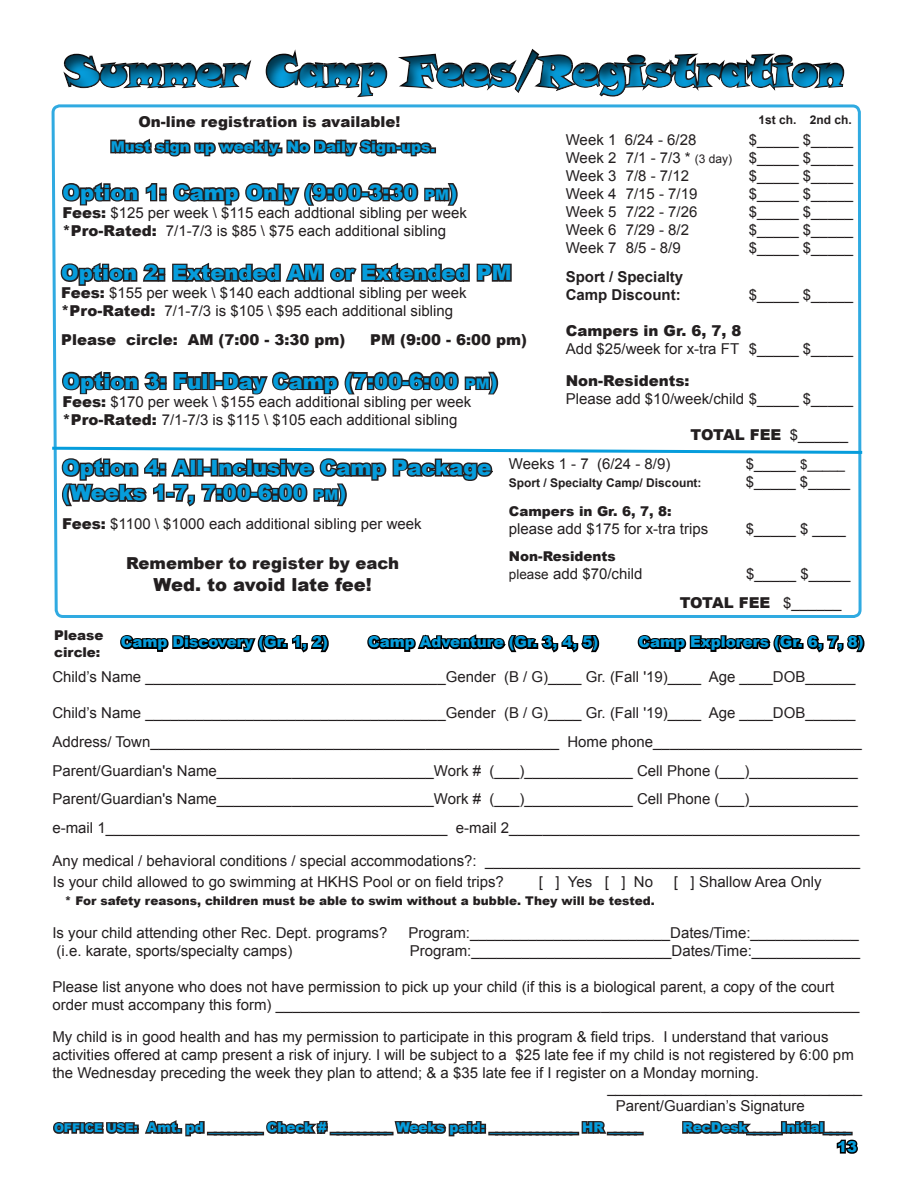
<style>
.page{position:relative;width:918px;height:1188px;background:#fff}
.page>*{position:absolute;margin:0;border:0;box-sizing:border-box;transform-origin:0 0}
.t1{font:42px "Snap ITC";color:#069ddc}
.t2{font:900 21px/25.2px "Arial";color:#069ddc}
.t3{font:900 18px "Arial";color:#231f20}
.t4{font:900 16.5px "Arial";color:#231f20}
.No{font:15px/18px "Arial";color:#231f20}
.No-2{font:900 15px "Arial";color:#231f20}
.No-3{font:900 15px "Arial";color:#069ddc}
.No-4{font:700 15px "Arial";color:#231f20}
.t5{font:900 13.5px "Arial";color:#069ddc}
.No-5{font:900 13.5px "Arial";color:#231f20}
.No-6{font:900 12px "Arial";color:#231f20}
.No-7{font:700 12px "Arial";color:#231f20}
.s1{font-size:14.7px}
.s2{font-weight:900}
.s3{font-size:12px}
.s4{font-weight:400}
.s5{font-size:13.5px}
</style>
<div class="page">
<svg style="left:51px;top:110px;width:811px;height:508px"></svg>
<svg style="left:60px;top:180px;width:99px;height:27px"></svg>
<div style="left:159px;top:187px;width:8px;height:8px;border:3px solid #231f20"></div>
<div style="left:159px;top:194px;width:8px;height:7px;border:3px solid #231f20"></div>
<svg style="left:171px;top:168px;width:288px;height:44px"></svg>
<svg style="left:59px;top:260px;width:102px;height:27px"></svg>
<div style="left:158px;top:268px;width:7px;height:7px;border:3px solid #231f20"></div>
<div style="left:158px;top:275px;width:7px;height:7px;border:3px solid #231f20"></div>
<svg style="left:171px;top:245px;width:342px;height:41px"></svg>
<svg style="left:60px;top:369px;width:102px;height:27px"></svg>
<div style="left:159px;top:376px;width:8px;height:7px;border:3px solid #231f20"></div>
<div style="left:159px;top:383px;width:8px;height:7px;border:3px solid #231f20"></div>
<svg style="left:172px;top:371px;width:31px;height:22px"></svg>
<div style="left:201px;top:372px;width:8px;height:18px;border:3px solid #231f20"></div>
<div style="left:208px;top:372px;width:8px;height:18px;border:3px solid #231f20"></div>
<div style="left:214px;top:380px;width:9px;height:6px;border:3px solid #231f20"></div>
<svg style="left:221px;top:357px;width:279px;height:44px"></svg>
<svg style="left:120px;top:635px;width:209px;height:18px"></svg>
<svg style="left:367px;top:634px;width:233px;height:19px"></svg>
<svg style="left:637px;top:635px;width:228px;height:18px"></svg>
<svg style="left:51px;top:445px;width:812px;height:63px"></svg>
<svg style="left:53px;top:1120px;width:591px;height:17px"></svg>
<div style="left:48px;top:37px;width:862px;height:73px;background:#231f20;opacity:.75"></div>
<svg style="left:682px;top:1120px;width:176px;height:34px"></svg>
<svg style="left:109px;top:120px;width:327px;height:40px"></svg>
<h1 class="t1" style="left:65px;top:43px;width:780px">Summer Camp Fees/Registration</h1>
<p class="No-2" style="left:138px;top:111px;width:264px">On-line registration is available!</p>
<p class="No-3" style="left:111px;top:136px;width:326px">Must sign up weekly. No Daily Sign-ups.</p>
<p class="t2" style="left:63px;top:179px;width:396px">Option 1: Camp Only (9:00-3:30 <span class="s1">PM</span>)</p>
<p class="No" style="left:63px;top:204px;width:406px"><span class="s2">Fees:</span> $125 per week \ $115 each addtional sibling per week</p>
<p class="No" style="left:63px;top:222px;width:385px"><span class="s2">*Pro-Rated:</span> 7/1-7/3 is $85 \ $75 each additional sibling</p>
<p class="t2" style="left:61px;top:259px;width:452px">Option 2: Extended AM or Extended PM</p>
<p class="No" style="left:61px;top:284px;width:407px"><span class="s2">Fees:</span> $155 per week \ $140 each addtional sibling per week</p>
<p class="No" style="left:61px;top:302px;width:393px"><span class="s2">*Pro-Rated:</span> 7/1-7/3 is $105 \ $95 each additional sibling</p>
<p class="No-2" style="left:61px;top:329px;width:286px">Please circle: AM (7:00 - 3:30 pm)</p>
<p class="No-2" style="left:370px;top:329px;width:158px">PM (9:00 - 6:00 pm)</p>
<p class="t2" style="left:63px;top:368px;width:437px">Option 3: Full-Day Camp (7:00-6:00 <span class="s1">PM</span>)</p>
<p class="No" style="left:63px;top:392px;width:410px"><span class="s2">Fees:</span> $170 per week \ $155 each additional sibling per week</p>
<p class="No" style="left:63px;top:410px;width:396px"><span class="s2">*Pro-Rated:</span> 7/1-7/3 is $115 \ $105 each additional sibling</p>
<p class="No-7" style="left:759px;top:112px;width:95px">1st ch. 2nd ch.</p>
<p class="No" style="left:566px;top:131px;width:132px">Week 1 6/24 - 6/28</p>
<p class="No" style="left:749px;top:131px;width:106px">$_____ $_____</p>
<p class="No" style="left:566px;top:149px;width:289px">Week 2 7/1 - 7/3 * <span class="s3">(3 day)</span> $_____ $_____<br>Week 3 7/8 - 7/12</p>
<p class="No" style="left:749px;top:167px;width:106px">$_____ $_____</p>
<p class="No" style="left:566px;top:185px;width:133px">Week 4 7/15 - 7/19</p>
<p class="No" style="left:749px;top:185px;width:106px">$_____ $_____</p>
<p class="No" style="left:566px;top:203px;width:133px">Week 5 7/22 - 7/26</p>
<p class="No" style="left:749px;top:203px;width:106px">$_____ $_____</p>
<p class="No" style="left:566px;top:221px;width:125px">Week 6 7/29 - 8/2</p>
<p class="No" style="left:749px;top:221px;width:106px">$_____ $_____</p>
<p class="No" style="left:566px;top:239px;width:117px">Week 7 8/5 - 8/9</p>
<p class="No" style="left:749px;top:239px;width:106px">$_____ $_____</p>
<p class="No-4" style="left:566px;top:266px;width:119px">Sport / Specialty</p>
<p class="No-4" style="left:566px;top:284px;width:117px">Camp Discount:</p>
<p class="No" style="left:749px;top:285px;width:106px">$_____ $_____</p>
<p class="No-2" style="left:566px;top:319px;width:177px">Campers in Gr. 6, 7, 8</p>
<p class="No" style="left:566px;top:339px;width:289px">Add $25/week for x-tra FT $_____ $_____</p>
<p class="No-2" style="left:566px;top:370px;width:125px">Non-Residents:</p>
<p class="No" style="left:566px;top:390px;width:289px">Please add $10/week/child $_____ $_____</p>
<p class="No-2" style="left:691px;top:424px;width:159px">TOTAL FEE <span class="s4">$______</span></p>
<p class="t2" style="left:62px;top:454px;width:431px">Option 4: All-Inclusive Camp Package (Weeks 1-7, 7:00-6:00 <span class="s1">PM</span>)</p>
<p class="No" style="left:62px;top:515px;width:361px"><span class="s2">Fees:</span> $1100 \ $1000 each additional sibling per week</p>
<p class="t4" style="left:126px;top:551px;width:275px">Remember to register by each</p>
<p class="t3" style="left:154px;top:571px;width:220px">Wed. to avoid late fee!</p>
<p class="No" style="left:509px;top:455px;width:163px">Weeks 1 - 7 (6/24 - 8/9)</p>
<p class="No" style="left:746px;top:455px;width:101px">$_____ <span class="s5">$_____</span></p>
<p class="No-7" style="left:509px;top:475px;width:194px">Sport / Specialty Camp/ Discount:</p>
<p class="No" style="left:746px;top:473px;width:106px">$_____ $_____</p>
<p class="No-5" style="left:509px;top:501px;width:164px">Campers in Gr. 6, 7, 8:</p>
<p class="No" style="left:509px;top:520px;width:201px">please add $175 for x-tra trips</p>
<p class="No" style="left:746px;top:520px;width:102px">$_____ $ ____</p>
<p class="No-5" style="left:509px;top:546px;width:108px">Non-Residents</p>
<p class="No" style="left:509px;top:565px;width:135px"><span class="s5">please</span> add $70/child</p>
<p class="No" style="left:746px;top:565px;width:106px">$_____ $_____</p>
<p class="No-2" style="left:680px;top:591px;width:163px">TOTAL FEE <span class="s4">$______</span></p>
<p class="No-5" style="left:54px;top:626px;width:51px">Please</p>
<p class="No-5" style="left:54px;top:642px;width:48px">circle:</p>
<p class="No-3" style="left:121px;top:631px;width:209px">Camp Discovery (Gr. 1, 2)</p>
<p class="No-3" style="left:368px;top:631px;width:232px">Camp Adventure (Gr. 3, 4, 5)</p>
<p class="No-3" style="left:638px;top:631px;width:227px">Camp Explorers (Gr. 6, 7, 8)</p>
<p class="No" style="left:52px;top:668px;width:805px">Child’s Name ____________________________________Gender (B / G)____ Gr. (Fall '19)____ Age ____DOB______</p>
<p class="No" style="left:52px;top:704px;width:805px">Child’s Name ____________________________________Gender (B / G)____ Gr. (Fall '19)____ Age ____DOB______</p>
<p class="No" style="left:52px;top:733px;width:811px">Address/ Town_________________________________________________ Home phone_________________________</p>
<p class="No" style="left:52px;top:762px;width:807px">Parent/Guardian's Name__________________________Work # (___)_____________ Cell Phone (___)_____________</p>
<p class="No" style="left:52px;top:790px;width:807px">Parent/Guardian's Name__________________________Work # (___)_____________ Cell Phone (___)_____________</p>
<p class="No" style="left:52px;top:819px;width:809px">e-mail 1_________________________________________ e-mail 2__________________________________________</p>
<p class="No" style="left:52px;top:852px;width:809px">Any medical / behavioral conditions / special accommodations?: _____________________________________________</p>
<p class="No" style="left:53px;top:873px;width:452px">Is your child allowed to go swimming at HKHS Pool or on field trips?</p>
<p class="No" style="left:539px;top:873px;width:116px">[ ] Yes [ ] No</p>
<p class="No" style="left:674px;top:873px;width:149px">[ ] Shallow Area Only</p>
<p class="No-6" style="left:65px;top:892px;width:591px">* For safety reasons, children must be able to swim without a bubble. They will be tested.</p>
<p class="No" style="left:52px;top:924px;width:337px">Is your child attending other Rec. Dept. programs?</p>
<p class="No" style="left:408px;top:924px;width:452px">Program:________________________Dates/Time:_____________</p>
<p class="No" style="left:57px;top:942px;width:237px">(i.e. karate, sports/specialty camps)</p>
<p class="No" style="left:410px;top:942px;width:452px">Program:________________________Dates/Time:_____________</p>
<p class="No" style="left:52px;top:978px;width:809px">Please list anyone who does not have permission to pick up your child (if this is a biological parent, a copy of the court order must accompany this form) ______________________________________________________________________</p>
<p class="No" style="left:52px;top:1028px;width:803px">My child is in good health and has my permission to participate in this program &amp; field trips. I understand that various activities offered at camp present a risk of injury. I will be subject to a $25 late fee if my child is not registered by 6:00 pm the Wednesday preceding the week they plan to attend; &amp; a $35 late fee if I register on a Monday morning.</p>
<p class="No" style="left:607px;top:1079px;width:256px">_______________________________</p>
<p class="No" style="left:616px;top:1097px;width:190px">Parent/Guardian’s Signature</p>
<p class="t5" style="left:54px;top:1118px;width:590px"><span class="s3">OFFICE USE:</span> Amt. pd ________ Check # _________ Weeks paid: _____________ HR _____</p>
<p class="t5" style="left:683px;top:1118px;width:170px">RecDesk_____Initial____</p>
<p class="No-3" style="left:837px;top:1136px;width:22px">13</p>
</div>
